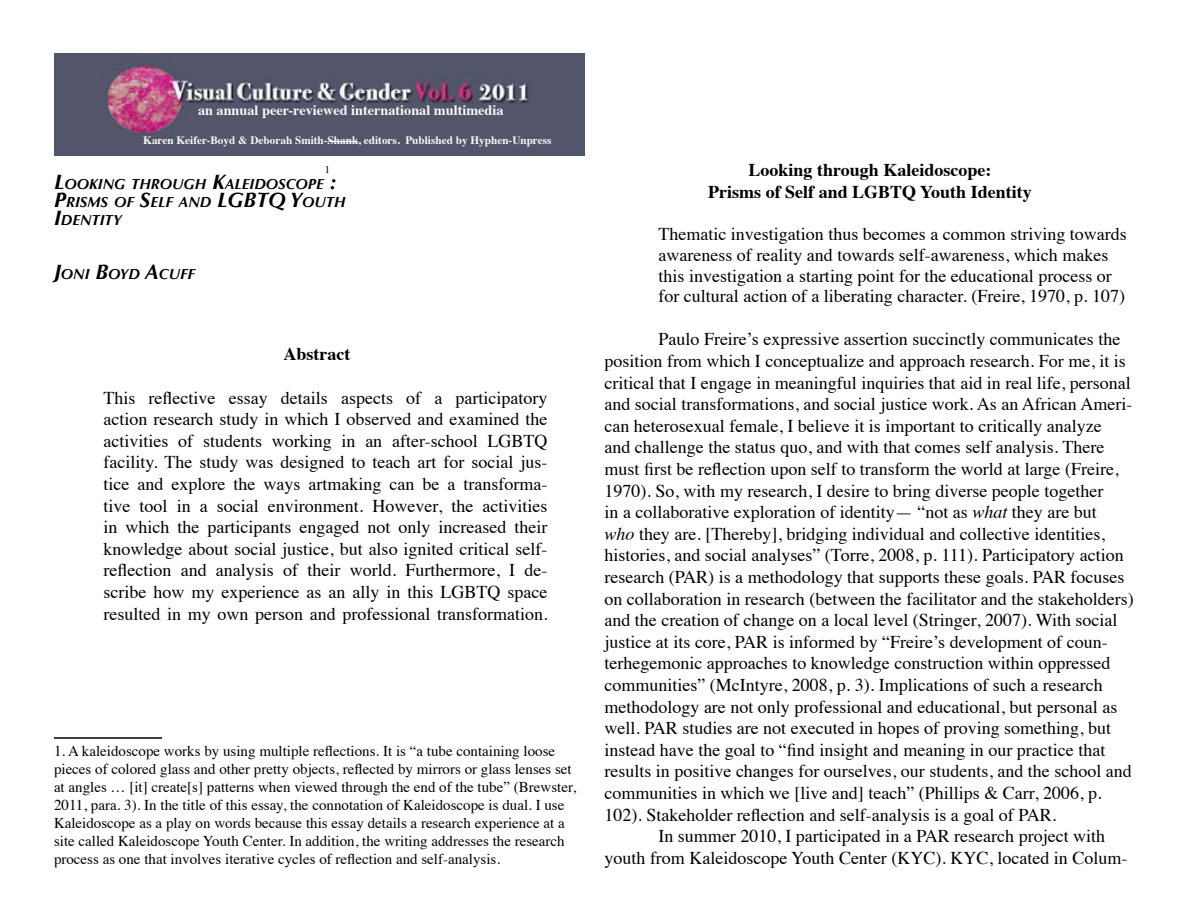
<style>
.page{position:relative;width:1188px;height:918px;background:#fff}
.page>*{position:absolute;margin:0;border:0;box-sizing:border-box;transform-origin:0 0}
.t1{font:18px/21.6px "Times";color:#000;text-align:justify}
.t2{font:700 18px/21.6px "Times";color:#000;text-align:center}
.t3{font:15px/18px "Times";color:#000}
.t4{font:italic 700 14.7px/18px "Optima";color:#000}
.t5{font:700 14.25px "Times";color:#f3f3f3}
.t6{font:700 11.25px "Times";color:#f3f3f3}
.t7{font:10.5px "Times";color:#000}
.s1{font-size:21px}
.s2{font-style:italic}
</style>
<div class="page">
<div style="left:54px;top:54px;width:531px;height:102px;background:#53556a"></div>
<img style="left:103px;top:64px;width:426px;height:79px">
<svg style="left:329px;top:141px;width:29px;height:1px"></svg>
<hr style="left:54px;top:737px;width:108px;height:2px;background:#000">
<p class="t5" style="left:198px;top:97px;width:307px">an annual peer-reviewed international multimedia</p>
<p class="t6" style="left:143px;top:129px;width:410px">Karen Keifer-Boyd &amp; Deborah Smith-Shank, editors. Published by Hyphen-Unpress</p>
<p class="t7" style="left:324px;top:160px;width:7px">1</p>
<p class="t4" style="left:54px;top:175px;width:293px"><span class="s1">L</span>OOKING THROUGH <span class="s1">K</span>ALEIDOSCOPE <span class="s1">:<br>P</span>RISMS OF <span class="s1">S</span>ELF AND <span class="s1">LGBTQ Y</span>OUTH<br><span class="s1">I</span>DENTITY</p>
<p class="t4" style="left:54px;top:265px;width:142px"><span class="s1">J</span>ONI <span class="s1">B</span>OYD <span class="s1">A</span>CUFF</p>
<p class="t2" style="left:283px;top:342px;width:68px">Abstract</p>
<p class="t1" style="left:103px;top:385px;width:446px">This reflective essay details aspects of a participatory action research study in which I observed and examined the activities of students working in an after-school LGBTQ facility. The study was designed to teach art for social jus&shy;tice and explore the ways artmaking can be a transforma&shy;tive tool in a social environment. However, the activities in which the participants engaged not only increased their knowledge about social justice, but also ignited critical self&shy;reflection and analysis of their world. Furthermore, I de&shy;scribe how my experience as an ally in this LGBTQ space resulted in my own person and professional transformation.</p>
<p class="t3" style="left:54px;top:741px;width:524px">1. A kaleidoscope works by using multiple reflections. It is “a tube containing loose pieces of colored glass and other pretty objects, reflected by mirrors or glass lenses set at angles … [it] create[s] patterns when viewed through the end of the tube” (Brewster, 2011, para. 3). In the title of this essay, the connotation of Kaleidoscope is dual. I use Kaleidoscope as a play on words because this essay details a research experience at a site called Kaleidoscope Youth Center. In addition, the writing addresses the research process as one that involves iterative cycles of reflection and self-analysis.</p>
<p class="t2" style="left:708px;top:157px;width:325px">Looking through Kaleidoscope:<br>Prisms of Self and LGBTQ Youth Identity</p>
<p class="t1" style="left:658px;top:222px;width:470px;line-height:20.7px;text-align:left">Thematic investigation thus becomes a common striving towards awareness of reality and towards self-awareness, which makes this investigation a starting point for the educational process or for cultural action of a liberating character. (Freire, 1970, p. 107)</p>
<p class="t1" style="left:658px;top:327px;width:463px">Paulo Freire’s expressive assertion succinctly communicates the</p>
<p class="t1" style="left:604px;top:349px;width:523px">position from which I conceptualize and approach research. For me, it is</p>
<p class="t1" style="left:604px;top:370px;width:528px">critical that I engage in meaningful inquiries that aid in real life, personal</p>
<p class="t1" style="left:604px;top:392px;width:529px">and social transformations, and social justice work. As an African Ameri-</p>
<p class="t1" style="left:604px;top:413px;width:499px">can heterosexual female, I believe it is important to critically analyze</p>
<p class="t1" style="left:604px;top:435px;width:502px">and challenge the status quo, and with that comes self analysis. There</p>
<p class="t1" style="left:604px;top:457px;width:516px">must first be reflection upon self to transform the world at large (Freire,</p>
<p class="t1" style="left:604px;top:478px;width:500px">1970). So, with my research, I desire to bring diverse people together</p>
<p class="t1" style="left:604px;top:500px;width:494px">in a collaborative exploration of identity— “not as <span class="s2">what</span> they are but</p>
<p class="t1" style="left:604px;top:521px;width:502px"><span class="s2">who</span> they are. [Thereby], bridging individual and collective identities,</p>
<p class="t1" style="left:604px;top:543px;width:521px">histories, and social analyses” (Torre, 2008, p. 111). Participatory action</p>
<p class="t1" style="left:604px;top:565px;width:522px">research (PAR) is a methodology that supports these goals. PAR focuses</p>
<p class="t1" style="left:604px;top:586px;width:531px">on collaboration in research (between the facilitator and the stakeholders)</p>
<p class="t1" style="left:604px;top:608px;width:515px">and the creation of change on a local level (Stringer, 2007). With social</p>
<p class="t1" style="left:604px;top:629px;width:505px">justice at its core, PAR is informed by “Freire’s development of coun-</p>
<p class="t1" style="left:604px;top:651px;width:507px">terhegemonic approaches to knowledge construction within oppressed</p>
<p class="t1" style="left:604px;top:673px;width:500px">communities” (McIntyre, 2008, p. 3). Implications of such a research</p>
<p class="t1" style="left:604px;top:694px;width:514px">methodology are not only professional and educational, but personal as</p>
<p class="t1" style="left:604px;top:716px;width:508px">well. PAR studies are not executed in hopes of proving something, but</p>
<p class="t1" style="left:604px;top:737px;width:502px">instead have the goal to “find insight and meaning in our practice that</p>
<p class="t1" style="left:604px;top:759px;width:529px">results in positive changes for ourselves, our students, and the school and</p>
<p class="t1" style="left:604px;top:781px;width:499px">communities in which we [live and] teach” (Phillips &amp; Carr, 2006, p.</p>
<p class="t1" style="left:604px;top:802px;width:453px">102). Stakeholder reflection and self-analysis is a goal of PAR.</p>
<p class="t1" style="left:658px;top:824px;width:448px">In summer 2010, I participated in a PAR research project with</p>
<p class="t1" style="left:604px;top:845px;width:524px">youth from Kaleidoscope Youth Center (KYC). KYC, located in Colum-</p>
</div>
